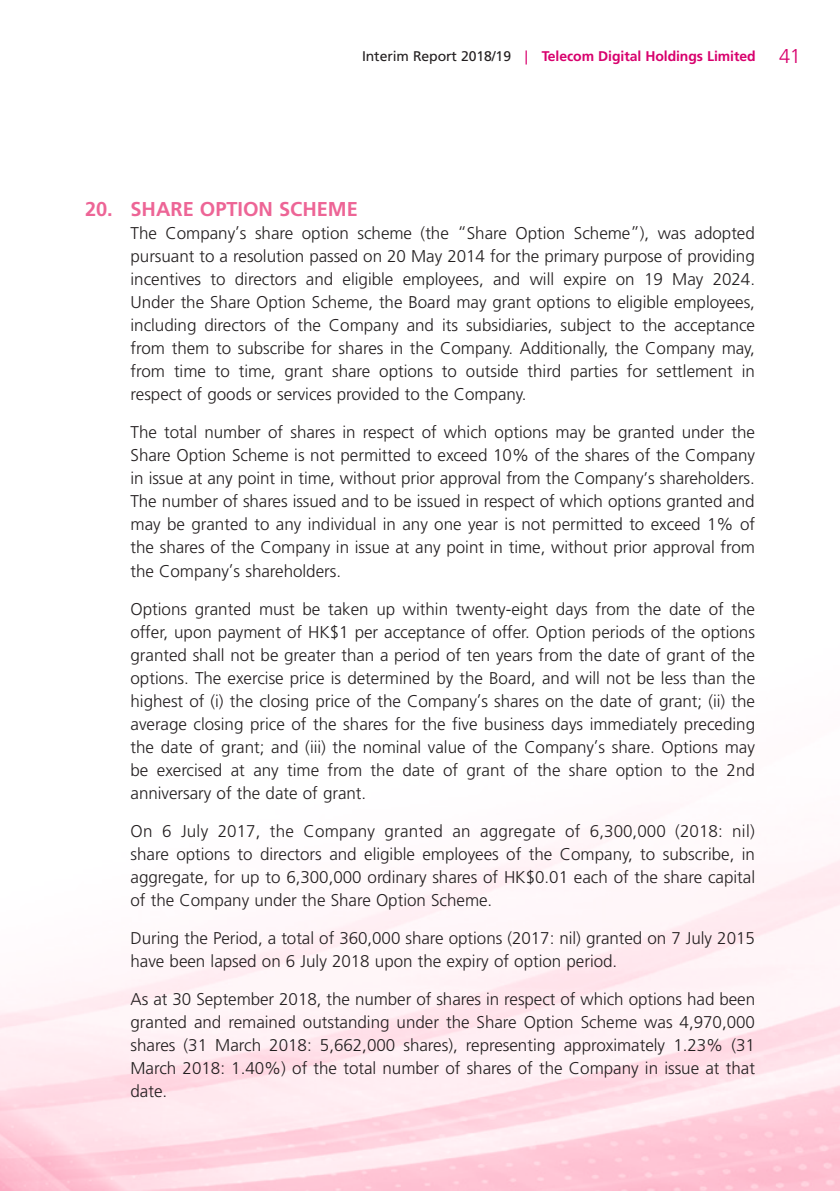
<style>
.page{position:relative;width:840px;height:1191px;background:#fff}
.page>*{position:absolute;margin:0;border:0;box-sizing:border-box;transform-origin:0 0}
.Heading_3{font:700 20px "Frutiger LT Std";color:#ed6596}
.Body_Text{font:300 17px/23px "Frutiger LT Std";color:#231f20;text-align:justify}
.t1{font:700 14px "Frutiger LT Std";letter-spacing:-.005em;color:#d8006d}
.s1{font-weight:400;color:#231f20}
.s2{font-weight:400}
.s3{font-weight:300;font-size:20px}
</style>
<div class="page">
<p class="t1" style="left:362px;top:48px;width:440px"><span class="s1">Interim Report 2018/19</span> <span class="s2">|</span> Telecom Digital Holdings Limited <span class="s3">41</span></p>
<p class="Heading_3" style="left:85px;top:198px;width:274px">20. SHARE OPTION SCHEME</p>
<p class="Body_Text" style="left:130px;top:222px;width:625px">The Company’s share option scheme (the “Share Option Scheme”), was adopted pursuant to a resolution passed on 20 May 2014 for the primary purpose of providing incentives to directors and eligible employees, and will expire on 19 May 2024.<br>Under the Share Option Scheme, the Board may grant options to eligible employees, including directors of the Company and its subsidiaries, subject to the acceptance from them to subscribe for shares in the Company. Additionally, the Company may, from time to time, grant share options to outside third parties for settlement in respect of goods or services provided to the Company.</p>
<p class="Body_Text" style="left:130px;top:421px;width:625px">The total number of shares in respect of which options may be granted under the Share Option Scheme is not permitted to exceed 10% of the shares of the Company in issue at any point in time, without prior approval from the Company’s shareholders.<br>The number of shares issued and to be issued in respect of which options granted and may be granted to any individual in any one year is not permitted to exceed 1% of the shares of the Company in issue at any point in time, without prior approval from the Company’s shareholders.</p>
<p class="Body_Text" style="left:130px;top:597px;width:625px">Options granted must be taken up within twenty-eight days from the date of the offer, upon payment of HK$1 per acceptance of offer. Option periods of the options granted shall not be greater than a period of ten years from the date of grant of the options. The exercise price is determined by the Board, and will not be less than the highest of (i) the closing price of the Company’s shares on the date of grant; (ii) the average closing price of the shares for the five business days immediately preceding the date of grant; and (iii) the nominal value of the Company’s share. Options may be exercised at any time from the date of grant of the share option to the 2nd anniversary of the date of grant.</p>
<p class="Body_Text" style="left:130px;top:819px;width:625px">On 6 July 2017, the Company granted an aggregate of 6,300,000 (2018: nil) share options to directors and eligible employees of the Company, to subscribe, in aggregate, for up to 6,300,000 ordinary shares of HK$0.01 each of the share capital of the Company under the Share Option Scheme.</p>
<p class="Body_Text" style="left:130px;top:926px;width:625px">During the Period, a total of 360,000 share options (2017: nil) granted on 7 July 2015 have been lapsed on 6 July 2018 upon the expiry of option period.</p>
<p class="Body_Text" style="left:130px;top:987px;width:625px">As at 30 September 2018, the number of shares in respect of which options had been granted and remained outstanding under the Share Option Scheme was 4,970,000 shares (31 March 2018: 5,662,000 shares), representing approximately 1.23% (31<br>March 2018: 1.40%) of the total number of shares of the Company in issue at that date.</p>
</div>
